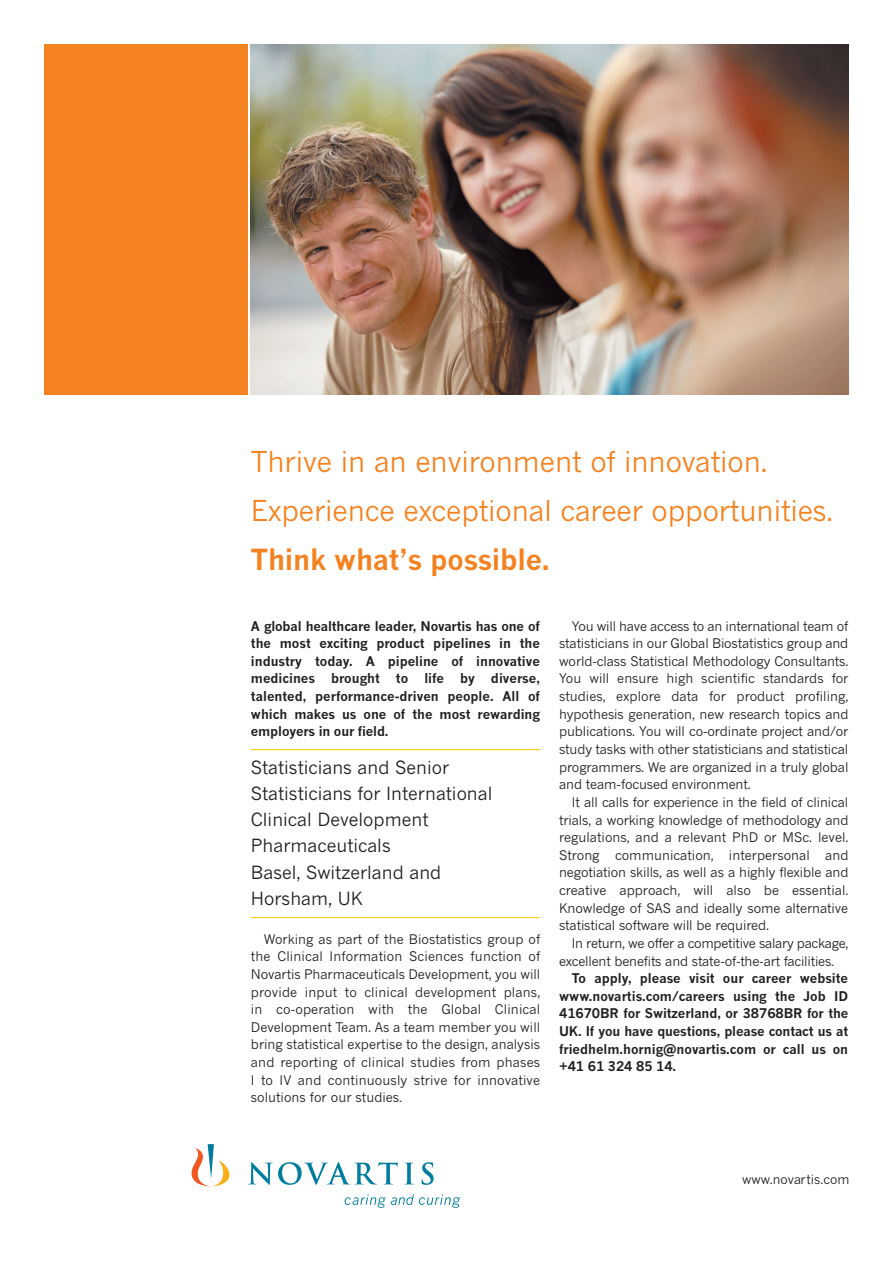
<style>
.page{position:relative;width:893px;height:1263px;background:#fff}
.page>*{position:absolute;margin:0;border:0;box-sizing:border-box;transform-origin:0 0}
.t1{font:28.5px/49.2px "News Gothic";letter-spacing:-.005em;color:#f58220}
.t2{font:700 28.5px "News Gothic";letter-spacing:-.005em;color:#f58220}
.t3{font:18px/26.2px "News Gothic";color:#231f20}
.t4{font:13.2px/17.7px "News Gothic";letter-spacing:-.01em;color:#231f20;text-align:justify}
.t5{font:700 13.2px/17.7px "News Gothic";color:#231f20;text-align:justify}
.t6{font:12.75px "News Gothic";letter-spacing:.005em;color:#231f20}
</style>
<div class="page">
<hr style="left:251px;top:749px;width:289px;height:1px;background:#fbd120">
<hr style="left:251px;top:917px;width:289px;height:1px;background:#fbd120">
<div style="left:45px;top:45px;width:203px;height:350px;background:#f58220"></div>
<img style="left:251px;top:45px;width:597px;height:350px">
<svg style="left:248px;top:1162px;width:150px;height:23px"></svg>
<svg style="left:405px;top:1162px;width:9px;height:22px"></svg>
<svg style="left:422px;top:1162px;width:12px;height:23px"></svg>
<svg style="left:191px;top:1144px;width:39px;height:42px"></svg>
<svg style="left:345px;top:1194px;width:115px;height:14px"></svg>
<h1 class="t1" style="left:251px;top:436px;width:584px">Thrive in an environment of innovation.<br>Experience exceptional career opportunities.</h1>
<h1 class="t2" style="left:251px;top:542px;width:300px">Think what’s possible.</h1>
<p class="t5" style="left:251px;top:617px;width:291px">A global healthcare leader, Novartis has one of the most exciting product pipelines in the industry today. A pipeline of innovative medicines brought to life by diverse, talented, performance-driven people. All of which makes us one of the most rewarding employers in our field.</p>
<h2 class="t3" style="left:251px;top:753px;width:243px">Statisticians and Senior<br>Statisticians for International<br>Clinical Development<br>Pharmaceuticals<br>Basel, Switzerland and<br>Horsham, UK</h2>
<p class="t4" style="left:251px;top:930px;width:291px;text-indent:13px">Working as part of the Biostatistics group of the Clinical Information Sciences function of Novartis Pharmaceuticals Development, you will provide input to clinical development plans, in co-operation with the Global Clinical Development Team. As a team member you will bring statistical expertise to the design, analysis and reporting of clinical studies from phases I to IV and continuously strive for innovative solutions for our studies.</p>
<p class="t4" style="left:559px;top:617px;width:291px;text-indent:13px">You will have access to an international team of statisticians in our Global Biostatistics group and world-class Statistical Methodology Consultants.<br>You will ensure high scientific standards for studies, explore data for product profiling, hypothesis generation, new research topics and publications. You will co-ordinate project and/or study tasks with other statisticians and statistical programmers. We are organized in a truly global and team-focused environment.</p>
<p class="t4" style="left:559px;top:793px;width:291px;text-indent:13px">It all calls for experience in the field of clinical trials, a working knowledge of methodology and regulations, and a relevant PhD or MSc. level.<br>Strong communication, interpersonal and negotiation skills, as well as a highly flexible and creative approach, will also be essential.<br>Knowledge of SAS and ideally some alternative statistical software will be required.</p>
<p class="t4" style="left:559px;top:934px;width:291px;text-indent:13px">In return, we offer a competitive salary package, excellent benefits and state-of-the-art facilities.</p>
<p class="t5" style="left:559px;top:969px;width:291px;text-indent:13px">To apply, please visit our career website www.novartis.com/careers using the Job ID 41670BR for Switzerland, or 38768BR for the UK. If you have questions, please contact us at friedhelm.hornig@novartis.com or call us on +41 61 324 85 14.</p>
<p class="t6" style="left:742px;top:1171px;width:109px">www.novartis.com</p>
</div>
